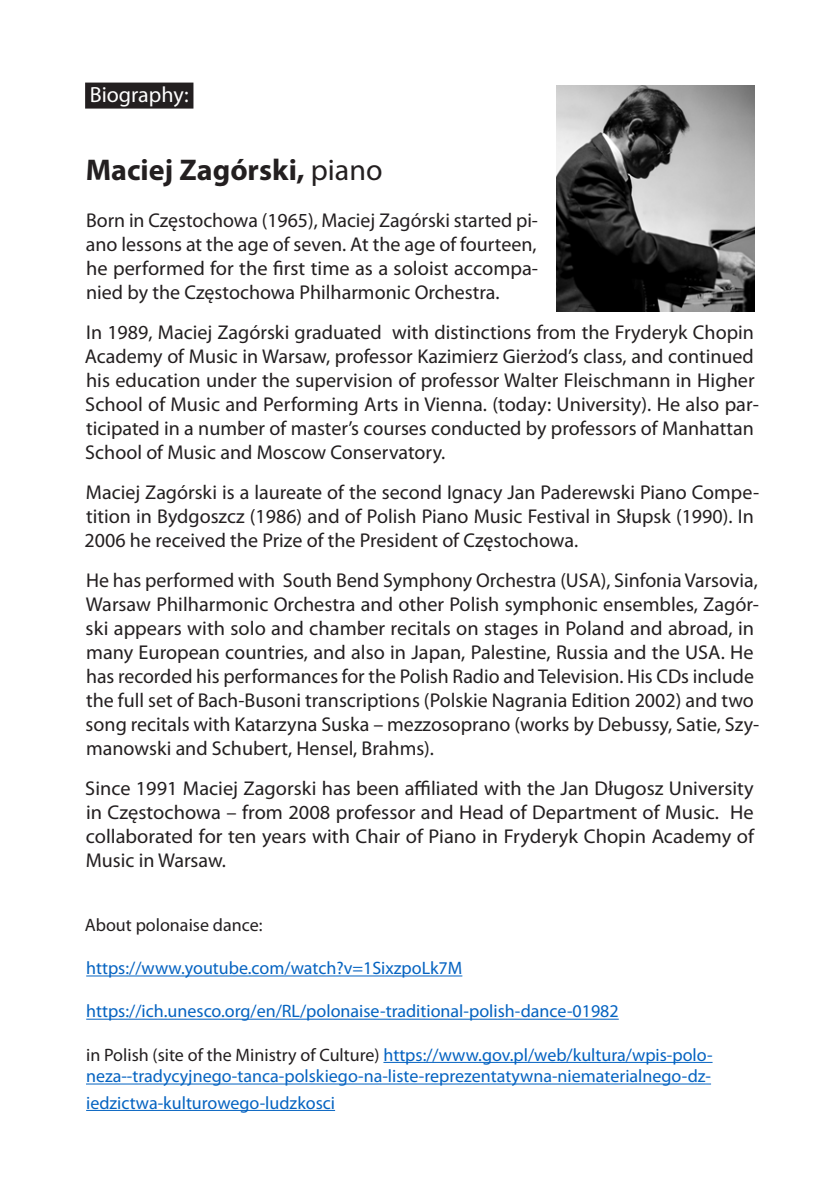
<style>
.page{position:relative;width:840px;height:1191px;background:#fff}
.page>*{position:absolute;margin:0;border:0;box-sizing:border-box;transform-origin:0 0}
.t1{font:700 30px "Myriad Pro";color:#231f20}
.No_Spacing{font:22px "Myriad Pro";color:#fff}
.t2{font:20px/24px "Myriad Pro";color:#231f20}
.t3{font:18px/21.6px "Myriad Pro";color:#0563c1}
.t4{font:18px "Myriad Pro";color:#231f20}
.s1{font-weight:400}
.s2{color:#231f20}
</style>
<div class="page">
<div style="left:85px;top:83px;width:108px;height:26px;background:#231f20"></div>
<hr style="left:86px;top:975px;width:376px;height:1px;background:#0563c1">
<hr style="left:86px;top:1018px;width:532px;height:1px;background:#0563c1">
<hr style="left:383px;top:1062px;width:329px;height:1px;background:#0563c1">
<hr style="left:86px;top:1083px;width:624px;height:1px;background:#0563c1">
<hr style="left:86px;top:1110px;width:249px;height:1px;background:#0563c1">
<img style="left:556px;top:85px;width:198px;height:227px">
<p class="No_Spacing" style="left:90px;top:82px;width:100px">Biography:</p>
<p class="t1" style="left:86px;top:153px;width:298px">Maciej Zagórski, <span class="s1">piano</span></p>
<p class="t2" style="left:86px;top:208px;width:453px;text-align:justify">Born in Częstochowa (1965), Maciej Zagórski started pi&shy;ano lessons at the age of seven. At the age of fourteen, he performed for the first time as a soloist accompa&shy;nied by the Częstochowa Philharmonic Orchestra.</p>
<p class="t2" style="left:85px;top:320px;width:675px">In 1989, Maciej Zagórski graduated with distinctions from the Fryderyk Chopin Academy of Music in Warsaw, professor Kazimierz Gierżod’s class, and continued his education under the supervision of professor Walter Fleischmann in Higher School of Music and Performing Arts in Vienna. (today: University). He also par&shy;ticipated in a number of master’s courses conducted by professors of Manhattan School of Music and Moscow Conservatory.</p>
<p class="t2" style="left:85px;top:480px;width:675px">Maciej Zagórski is a laureate of the second Ignacy Jan Paderewski Piano Compe&shy;tition in Bydgoszcz (1986) and of Polish Piano Music Festival in Słupsk (1990). In<br>2006 he received the Prize of the President of Częstochowa.</p>
<p class="t2" style="left:86px;top:568px;width:674px">He has performed with South Bend Symphony Orchestra (USA), Sinfonia Varsovia, Warsaw Philharmonic Orchestra and other Polish symphonic ensembles, Zagór&shy;ski appears with solo and chamber recitals on stages in Poland and abroad, in many European countries, and also in Japan, Palestine, Russia and the USA. He has recorded his performances for the Polish Radio and Television. His CDs include the full set of Bach-Busoni transcriptions (Polskie Nagrania Edition 2002) and two song recitals with Katarzyna Suska – mezzosoprano (works by Debussy, Satie, Szy&shy;manowski and Schubert, Hensel, Brahms).</p>
<p class="t2" style="left:85px;top:776px;width:670px;text-align:justify">Since 1991 Maciej Zagorski has been affiliated with the Jan Długosz University in Częstochowa – from 2008 professor and Head of Department of Music. He collaborated for ten years with Chair of Piano in Fryderyk Chopin Academy of Music in Warsaw.</p>
<p class="t4" style="left:85px;top:915px;width:179px">About polonaise dance:</p>
<p class="t3" style="left:86px;top:957px;width:377px">https://www.youtube.com/watch?v=1SixzpoLk7M</p>
<p class="t3" style="left:86px;top:1001px;width:533px">https://ich.unesco.org/en/RL/polonaise-traditional-polish-dance-01982</p>
<p class="t3" style="left:86px;top:1044px;width:627px"><span class="s2">in Polish (site of the Ministry of Culture)</span> https://www.gov.pl/web/kultura/wpis-polo&shy;neza--tradycyjnego-tanca-polskiego-na-liste-reprezentatywna-niematerialnego-dz-</p>
<p class="t3" style="left:86px;top:1092px;width:250px">iedzictwa-kulturowego-ludzkosci</p>
</div>
